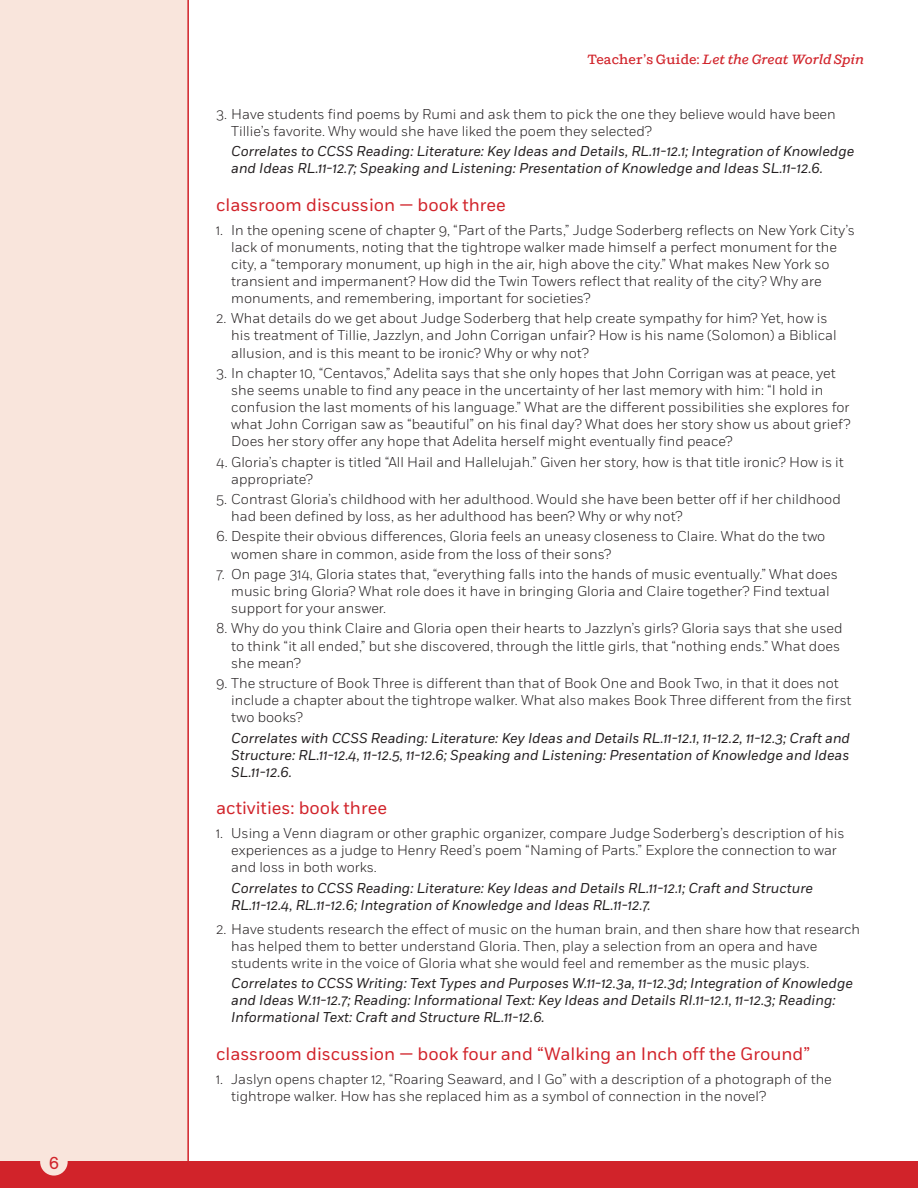
<style>
.page{position:relative;width:918px;height:1188px;background:#fff}
.page>*{position:absolute;margin:0;border:0;box-sizing:border-box;transform-origin:0 0}
.t1{font:18px "Fort";color:#d1232a}
.t2{font:18px "Akzidenz Grotesk BE";color:#d1232a}
.t3{font:300 14.25px/17.1px "Fort";color:#231f20}
.t4{font:italic 14.25px/17.1px "Fort";color:#231f20}
.t5{font:italic 500 13.5px "Shift";color:#d1232a}
.s1{font-style:normal}
</style>
<div class="page">
<div style="left:0;top:0;width:188px;height:1167px;background:#f9e5dc"></div>
<hr style="left:187px;top:0;width:2px;height:1188px;background:#d1232a">
<div style="left:0;top:1162px;width:918px;height:26px;background:#d1232a"></div>
<div style="left:40px;top:1148px;width:28px;height:28px;background:#f9e5dc;border-radius:50%"></div>
<p class="t2" style="left:49px;top:1152px;width:12px">6</p>
<p class="t5" style="left:587px;top:51px;width:278px"><span class="s1">Teacher’s Guide:</span> Let the Great World Spin</p>
<p class="t3" style="left:231px;top:105px;width:606px;text-indent:-15px">3. Have students find poems by Rumi and ask them to pick the one they believe would have been<br>Tillie’s favorite. Why would she have liked the poem they selected?</p>
<p class="t4" style="left:231px;top:143px;width:625px">Correlates to CCSS Reading: Literature: Key Ideas and Details, RL.11-12.1; Integration of Knowledge and Ideas RL.11-12.7; Speaking and Listening: Presentation of Knowledge and Ideas SL.11-12.6.</p>
<p class="t1" style="left:216px;top:194px;width:291px">classroom discussion — book three</p>
<p class="t3" style="left:231px;top:221px;width:625px;text-indent:-15px">1. In the opening scene of chapter 9, “Part of the Parts,” Judge Soderberg reflects on New York City’s lack of monuments, noting that the tightrope walker made himself a perfect monument for the city, a “temporary monument, up high in the air, high above the city.” What makes New York so transient and impermanent? How did the Twin Towers reflect that reality of the city? Why are monuments, and remembering, important for societies?</p>
<p class="t3" style="left:231px;top:310px;width:607px;text-indent:-15px">2. What details do we get about Judge Soderberg that help create sympathy for him? Yet, how is his treatment of Tillie, Jazzlyn, and John Corrigan unfair? How is his name (Solomon) a Biblical allusion, and is this meant to be ironic? Why or why not?</p>
<p class="t3" style="left:231px;top:364px;width:621px;text-indent:-15px">3. In chapter 10, “Centavos,” Adelita says that she only hopes that John Corrigan was at peace, yet she seems unable to find any peace in the uncertainty of her last memory with him: “I hold in confusion the last moments of his language.” What are the different possibilities she explores for what John Corrigan saw as “beautiful” on his final day? What does her story show us about grief?<br>Does her story offer any hope that Adelita herself might eventually find peace?</p>
<p class="t3" style="left:231px;top:453px;width:614px;text-indent:-15px">4. Gloria’s chapter is titled “All Hail and Hallelujah.” Given her story, how is that title ironic? How is it appropriate?</p>
<p class="t3" style="left:231px;top:491px;width:611px;text-indent:-15px">5. Contrast Gloria’s childhood with her adulthood. Would she have been better off if her childhood had been defined by loss, as her adulthood has been? Why or why not?</p>
<p class="t3" style="left:231px;top:528px;width:596px;text-indent:-15px">6. Despite their obvious differences, Gloria feels an uneasy closeness to Claire. What do the two women share in common, aside from the loss of their sons?</p>
<p class="t3" style="left:231px;top:565px;width:608px;text-indent:-15px">7. On page 314, Gloria states that, “everything falls into the hands of music eventually.” What does music bring Gloria? What role does it have in bringing Gloria and Claire together? Find textual support for your answer.</p>
<p class="t3" style="left:231px;top:620px;width:613px;text-indent:-15px">8. Why do you think Claire and Gloria open their hearts to Jazzlyn’s girls? Gloria says that she used to think “it all ended,” but she discovered, through the little girls, that “nothing ends.” What does she mean?</p>
<p class="t3" style="left:231px;top:675px;width:622px;text-indent:-15px">9. The structure of Book Three is different than that of Book One and Book Two, in that it does not include a chapter about the tightrope walker. What also makes Book Three different from the first two books?</p>
<p class="t4" style="left:231px;top:729px;width:620px;text-align:justify">Correlates with CCSS Reading: Literature: Key Ideas and Details RL.11-12.1, 11-12.2, 11-12.3; Craft and Structure: RL.11-12.4, 11-12.5, 11-12.6; Speaking and Listening: Presentation of Knowledge and Ideas SL.11-12.6.</p>
<p class="t1" style="left:216px;top:797px;width:172px">activities: book three</p>
<p class="t3" style="left:231px;top:825px;width:615px;text-indent:-15px">1. Using a Venn diagram or other graphic organizer, compare Judge Soderberg’s description of his experiences as a judge to Henry Reed’s poem “Naming of Parts.” Explore the connection to war and loss in both works.</p>
<p class="t4" style="left:231px;top:879px;width:583px">Correlates to CCSS Reading: Literature: Key Ideas and Details RL.11-12.1; Craft and Structure<br>RL.11-12.4, RL.11-12.6; Integration of Knowledge and Ideas RL.11-12.7.</p>
<p class="t3" style="left:231px;top:920px;width:630px;text-indent:-15px">2. Have students research the effect of music on the human brain, and then share how that research has helped them to better understand Gloria. Then, play a selection from an opera and have students write in the voice of Gloria what she would feel and remember as the music plays.</p>
<p class="t4" style="left:231px;top:975px;width:623px">Correlates to CCSS Writing: Text Types and Purposes W.11-12.3a, 11-12.3d; Integration of Knowledge and Ideas W.11-12.7; Reading: Informational Text: Key Ideas and Details RI.11-12.1, 11-12.3; Reading:<br>Informational Text: Craft and Structure RL.11-12.6.</p>
<p class="t1" style="left:216px;top:1043px;width:596px">classroom discussion — book four and “Walking an Inch off the Ground”</p>
<p class="t3" style="left:231px;top:1070px;width:602px;text-indent:-15px">1. Jaslyn opens chapter 12, “Roaring Seaward, and I Go” with a description of a photograph of the tightrope walker. How has she replaced him as a symbol of connection in the novel?</p>
</div>
